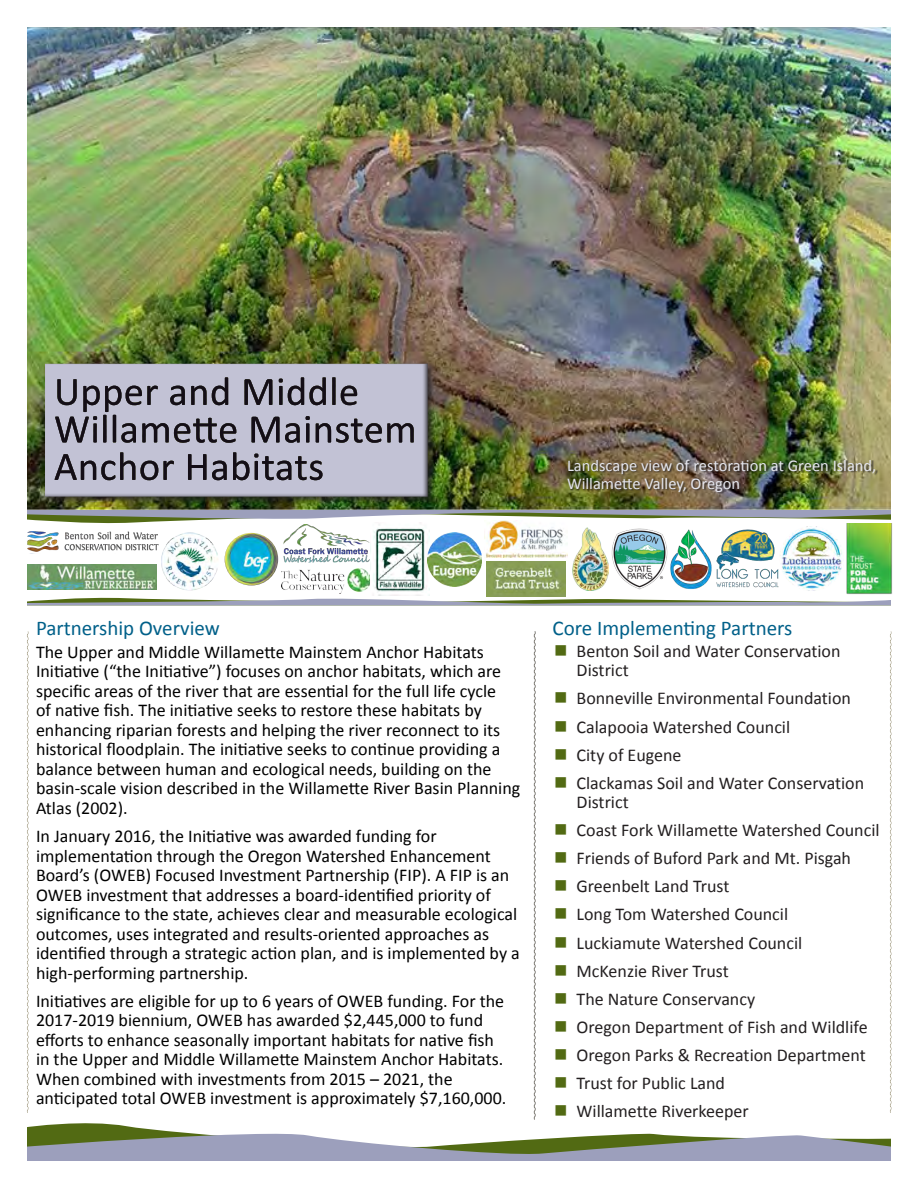
<style>
.page{position:relative;width:918px;height:1188px;background:#fff}
.page>*{position:absolute;margin:0;border:0;box-sizing:border-box;transform-origin:0 0}
.t1{font:21px "Calibri";color:#006089}
.P_style{font:18px/19.5px "Calibri";color:#000}
.t2{font:18px/19px "Calibri";color:#231f20}
.t3{font:16.5px/18px "Calibri";color:#e4e5ed}
</style>
<div class="page">
<img style="left:27px;top:27px;width:864px;height:483px">
<div style="left:43px;top:362px;width:393px;height:143px;background:#231f20;opacity:.75"></div>
<div style="left:33px;top:362px;width:436px;height:137px;background:#231f20;opacity:.75"></div>
<svg style="left:27px;top:510px;width:864px;height:15px"></svg>
<svg style="left:27px;top:596px;width:864px;height:9px"></svg>
<img style="left:225px;top:533px;width:53px;height:53px;border-radius:27px">
<img style="left:573px;top:528px;width:87px;height:63px">
<img style="left:660px;top:529px;width:57px;height:61px">
<img style="left:484px;top:521px;width:83px;height:37px">
<img style="left:487px;top:561px;width:79px;height:35px">
<img style="left:717px;top:530px;width:61px;height:58px">
<img style="left:780px;top:527px;width:62px;height:64px">
<img style="left:283px;top:525px;width:88px;height:37px">
<img style="left:282px;top:568px;width:89px;height:26px">
<img style="left:162px;top:532px;width:56px;height:58px">
<img style="left:371px;top:523px;width:58px;height:73px">
<img style="left:846px;top:524px;width:46px;height:70px">
<img style="left:28px;top:532px;width:130px;height:20px">
<img style="left:28px;top:564px;width:128px;height:26px">
<img style="left:428px;top:532px;width:53px;height:54px">
<div style="left:568px;top:460px;width:310px;height:34px;background:#231f20;opacity:.75"></div>
<svg style="left:27px;top:631px;width:865px;height:530px"></svg>
<h1 class="t3" style="left:567px;top:456px;width:311px">Landscape view of restoration at Green Island,<br>Willamette Valley, Oregon</h1>
<h1 class="t1" style="left:36px;top:615px;width:185px">Partnership Overview</h1>
<p class="P_style" style="left:36px;top:642px;width:486px">The Upper and Middle Willamette Mainstem Anchor Habitats Initiative (“the Initiative”) focuses on anchor habitats, which are specific areas of the river that are essential for the full life cycle<br>of native fish. The initiative seeks to restore these habitats by enhancing riparian forests and helping the river reconnect to its historical floodplain. The initiative seeks to continue providing a balance between human and ecological needs, building on the basin-scale vision described in the Willamette River Basin Planning Atlas (2002).</p>
<p class="P_style" style="left:36px;top:826px;width:485px">In January 2016, the Initiative was awarded funding for implementation through the Oregon Watershed Enhancement Board’s (OWEB) Focused Investment Partnership (FIP). A FIP is an OWEB investment that addresses a board-identified priority of significance to the state, achieves clear and measurable ecological outcomes, uses integrated and results-oriented approaches as identified through a strategic action plan, and is implemented by a high-performing partnership.</p>
<p class="P_style" style="left:36px;top:991px;width:472px">Initiatives are eligible for up to 6 years of OWEB funding. For the 2017-2019 biennium, OWEB has awarded $2,445,000 to fund efforts to enhance seasonally important habitats for native fish in the Upper and Middle Willamette Mainstem Anchor Habitats.<br>When combined with investments from 2015 – 2021, the anticipated total OWEB investment is approximately $7,160,000.</p>
<h1 class="t1" style="left:553px;top:615px;width:241px">Core Implementing Partners</h1>
<p class="t2" style="left:577px;top:642px;width:265px">Benton Soil and Water Conservation<br>District</p>
<p class="t2" style="left:577px;top:689px;width:276px">Bonneville Environmental Foundation</p>
<p class="t2" style="left:577px;top:717px;width:215px">Calapooia Watershed Council</p>
<p class="t2" style="left:577px;top:745px;width:106px">City of Eugene</p>
<p class="t2" style="left:577px;top:773px;width:289px">Clackamas Soil and Water Conservation<br>District</p>
<p class="t2" style="left:577px;top:821px;width:305px">Coast Fork Willamette Watershed Council</p>
<p class="t2" style="left:577px;top:849px;width:276px">Friends of Buford Park and Mt. Pisgah</p>
<p class="t2" style="left:577px;top:877px;width:154px">Greenbelt Land Trust</p>
<p class="t2" style="left:577px;top:905px;width:213px">Long Tom Watershed Council</p>
<p class="t2" style="left:577px;top:933px;width:227px">Luckiamute Watershed Council</p>
<p class="t2" style="left:577px;top:961px;width:154px">McKenzie River Trust</p>
<p class="t2" style="left:577px;top:989px;width:180px">The Nature Conservancy</p>
<p class="t2" style="left:577px;top:1018px;width:293px">Oregon Department of Fish and Wildlife</p>
<p class="t2" style="left:577px;top:1046px;width:291px">Oregon Parks &amp; Recreation Department</p>
<p class="t2" style="left:577px;top:1074px;width:150px">Trust for Public Land</p>
<p class="t2" style="left:577px;top:1102px;width:174px">Willamette Riverkeeper</p>
</div>
